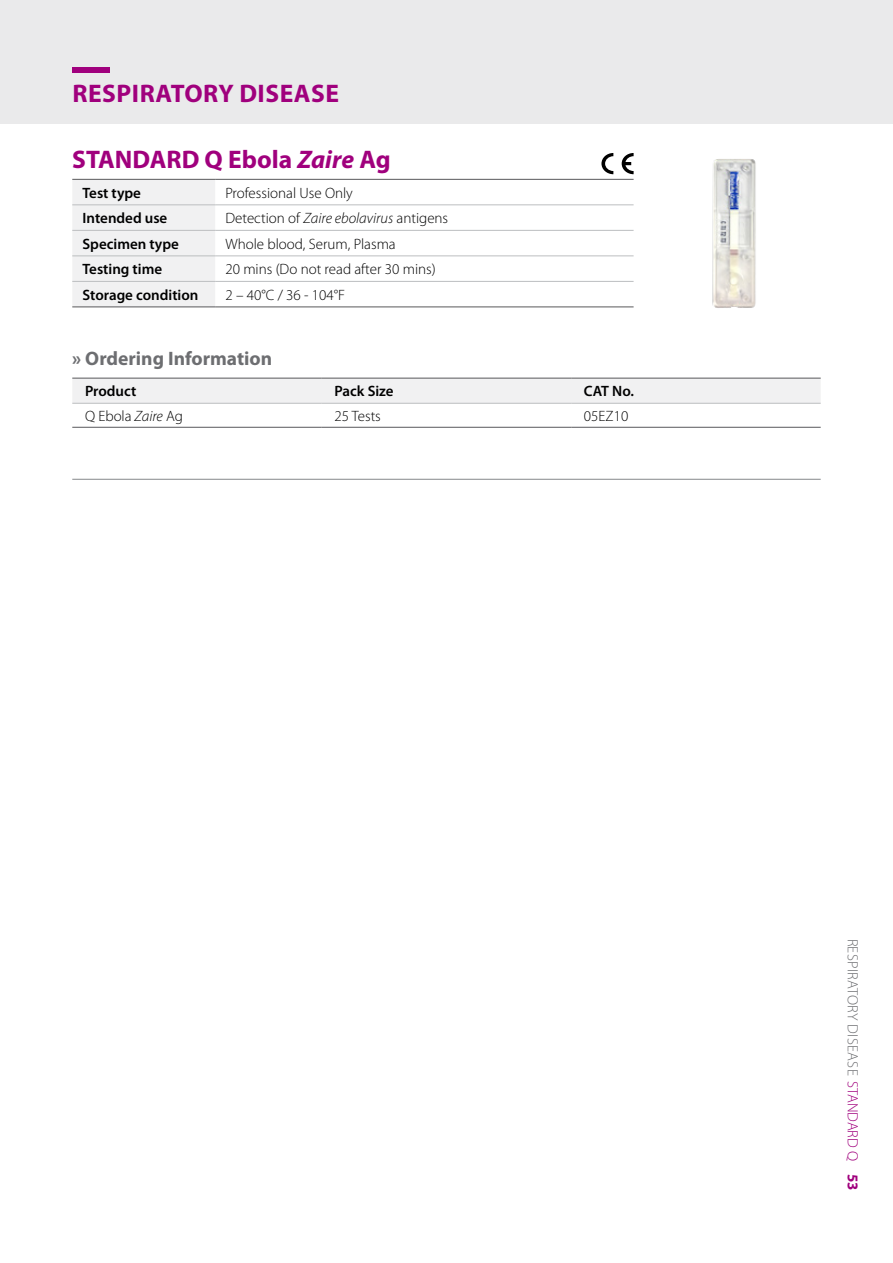
<style>
.page{position:relative;width:893px;height:1263px;background:#fff}
.page>*{position:absolute;margin:0;border:0;box-sizing:border-box;transform-origin:0 0}
.t1{font:700 25.5px "Myriad Pro";letter-spacing:.005em;color:#a0007d}
.t2{font:700 19.5px "Myriad Pro";color:#6d6e71}
.t3{font:300 15px "Myriad Pro";color:#000}
.t4{font:600 15px "Myriad Pro";color:#000}
.t5{font:300 15px "Myriad Pro";letter-spacing:.02em;color:#6d6e71}
.t6{font:700 15px "Myriad Pro";color:#a0007d}
.s1{font-style:italic}
.s2{color:#a0007d}
</style>
<div class="page">
<div style="left:0;top:0;width:893px;height:123px;background:#eaeaeb"></div>
<div style="left:72px;top:68px;width:38px;height:5px;background:#a0007d"></div>
<hr style="left:72px;top:479px;width:749px;height:1px;background:#939598">
<div style="left:72px;top:180px;width:143px;height:126px;background:#f1f1f2"></div>
<hr style="left:72px;top:204px;width:143px;height:1px;background:#bcbec0">
<hr style="left:215px;top:204px;width:419px;height:1px;background:#bcbec0">
<hr style="left:72px;top:255px;width:143px;height:1px;background:#bcbec0">
<hr style="left:215px;top:255px;width:419px;height:1px;background:#bcbec0">
<hr style="left:72px;top:281px;width:143px;height:1px;background:#bcbec0">
<hr style="left:215px;top:281px;width:419px;height:1px;background:#bcbec0">
<hr style="left:72px;top:179px;width:143px;height:1px;background:#58585b">
<hr style="left:215px;top:179px;width:419px;height:1px;background:#58585b">
<hr style="left:72px;top:306px;width:143px;height:1px;background:#58585b">
<hr style="left:215px;top:306px;width:419px;height:1px;background:#58585b">
<hr style="left:72px;top:230px;width:143px;height:1px;background:#bcbec0">
<hr style="left:215px;top:230px;width:419px;height:1px;background:#bcbec0">
<div style="left:72px;top:379px;width:749px;height:24px;background:#f1f1f2"></div>
<hr style="left:72px;top:378px;width:250px;height:1px;background:#58585b">
<hr style="left:322px;top:378px;width:249px;height:1px;background:#58585b">
<hr style="left:571px;top:378px;width:250px;height:1px;background:#58585b">
<hr style="left:72px;top:427px;width:250px;height:1px;background:#58585b">
<hr style="left:322px;top:427px;width:249px;height:1px;background:#58585b">
<hr style="left:571px;top:427px;width:250px;height:1px;background:#58585b">
<hr style="left:72px;top:403px;width:250px;height:1px;background:#bcbec0">
<hr style="left:322px;top:403px;width:249px;height:1px;background:#bcbec0">
<hr style="left:571px;top:403px;width:250px;height:1px;background:#bcbec0">
<img style="left:712px;top:159px;width:44px;height:149px">
<svg style="left:601px;top:153px;width:12px;height:21px"></svg>
<svg style="left:622px;top:153px;width:12px;height:21px"></svg>
<h1 class="t1" style="left:73px;top:76px;width:268px">RESPIRATORY DISEASE</h1>
<h1 class="t1" style="left:72px;top:143px;width:320px">STANDARD Q Ebola <span class="s1">Zaire</span> Ag</h1>
<p class="t4" style="left:83px;top:183px;width:60px">Test type</p>
<p class="t3" style="left:225px;top:184px;width:129px">Professional Use Only</p>
<p class="t4" style="left:83px;top:209px;width:86px">Intended use</p>
<p class="t3" style="left:225px;top:210px;width:224px">Detection of <span class="s1">Zaire ebolavirus</span> antigens</p>
<p class="t4" style="left:83px;top:234px;width:98px">Specimen type</p>
<p class="t3" style="left:225px;top:235px;width:172px">Whole blood, Serum, Plasma</p>
<p class="t4" style="left:83px;top:260px;width:81px">Testing time</p>
<p class="t3" style="left:225px;top:261px;width:212px">20 mins (Do not read after 30 mins)</p>
<p class="t4" style="left:83px;top:285px;width:117px">Storage condition</p>
<p class="t3" style="left:225px;top:287px;width:121px">2 – 40°C / 36 - 104°F</p>
<h2 class="t2" style="left:72px;top:346px;width:202px">» Ordering Information</h2>
<p class="t4" style="left:85px;top:382px;width:53px">Product</p>
<p class="t4" style="left:334px;top:382px;width:61px">Pack Size</p>
<p class="t4" style="left:584px;top:382px;width:51px">CAT No.</p>
<p class="t3" style="left:85px;top:408px;width:99px">Q Ebola <span class="s1">Zaire</span> Ag</p>
<p class="t3" style="left:334px;top:408px;width:48px">25 Tests</p>
<p class="t3" style="left:584px;top:408px;width:46px">05EZ10</p>
<p class="t5" style="left:861px;top:938px;width:224px;rotate:90deg">RESPIRATORY DISEASE <span class="s2">STANDARD Q</span></p>
<p class="t6" style="left:862px;top:1174px;width:18px;rotate:90deg">53</p>
</div>
